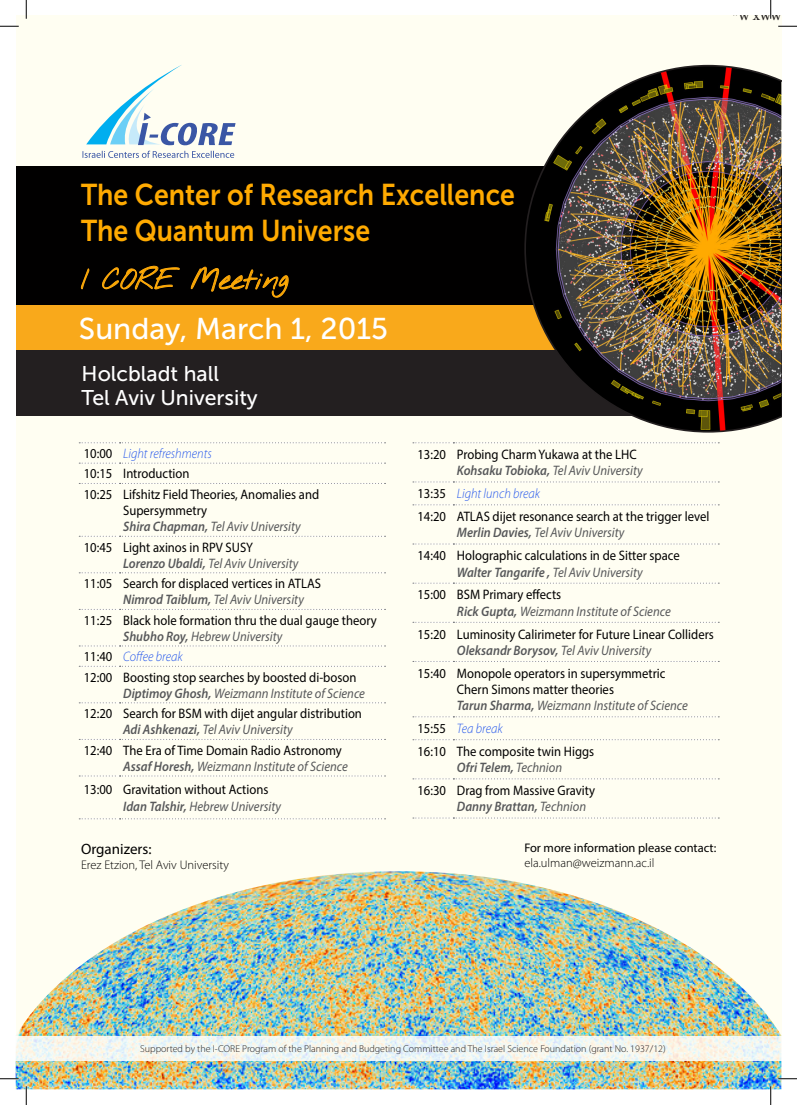
<style>
.page{position:relative;width:797px;height:1105px;background:#fff}
.page>*{position:absolute;margin:0;border:0;box-sizing:border-box;transform-origin:0 0}
.t1{font:30px/36px "Museo Sans 700";color:#ffaa01;scale:.89 1}
.t2{font:30px "Museo Sans 500";color:#fff}
.t3{font:28.75px "Nothing You Could Do";color:#ffaa01}
.t4{font:21.25px/23.8px "Museo Sans 500";color:#fff}
.t5{font:15px "Myriad Pro";color:#000}
.t6{font:15px "Adobe Hebrew";color:#231f20}
.name{font:13.75px "Myriad Pro";color:#000;scale:.92 1}
.name-2{font:italic 13.75px/16.2px "Myriad Pro";color:#57585a;scale:.92 1}
.name-3{font:italic 600 13.75px "Myriad Pro";color:#57585a;scale:.92 1}
.name-4{font:italic 300 13.75px "Myriad Pro";color:#2557ec;scale:.92 1}
.t7{font:12.5px/15px "Myriad Pro";color:#000}
.t8{font:300 12.5px "Myriad Pro";color:#000}
.t9{font:300 10px "Myriad Pro";color:#231f20}
.s1{font-weight:600}
.s2{font-style:normal;color:#000}
.s3{font-weight:400}
.s4{font-weight:300}
</style>
<div class="page">
<div style="left:16px;top:16px;width:765px;height:1063px;background:#fffef2"></div>
<img style="left:16px;top:871px;width:765px;height:218px">
<div style="left:16px;top:305px;width:765px;height:46px;background:#f9a91b"></div>
<div style="left:16px;top:351px;width:765px;height:65px;background:#231f20"></div>
<div style="left:16px;top:166px;width:765px;height:139px;background:#010000"></div>
<svg style="left:81px;top:268px;width:8px;height:22px"></svg>
<svg style="left:102px;top:265px;width:77px;height:25px"></svg>
<svg style="left:191px;top:266px;width:97px;height:32px"></svg>
<svg style="left:82px;top:151px;width:152px;height:7px"></svg>
<svg style="left:86px;top:65px;width:149px;height:80px"></svg>
<img style="left:524px;top:65px;width:257px;height:368px">
<svg style="left:16px;top:1036px;width:765px;height:25px;fill:#f3f6f3"></svg>
<svg style="left:79px;top:463px;width:306px;height:1px"></svg>
<svg style="left:79px;top:483px;width:306px;height:1px"></svg>
<svg style="left:79px;top:536px;width:306px;height:1px"></svg>
<svg style="left:79px;top:572px;width:306px;height:1px"></svg>
<svg style="left:79px;top:609px;width:306px;height:1px"></svg>
<svg style="left:79px;top:645px;width:306px;height:1px"></svg>
<svg style="left:79px;top:666px;width:306px;height:1px"></svg>
<svg style="left:79px;top:702px;width:306px;height:1px"></svg>
<svg style="left:79px;top:739px;width:306px;height:1px"></svg>
<svg style="left:79px;top:775px;width:306px;height:1px"></svg>
<svg style="left:79px;top:818px;width:306px;height:1px"></svg>
<svg style="left:79px;top:442px;width:306px;height:1px"></svg>
<svg style="left:413px;top:442px;width:306px;height:1px"></svg>
<svg style="left:413px;top:481px;width:306px;height:1px"></svg>
<svg style="left:413px;top:504px;width:306px;height:1px"></svg>
<svg style="left:413px;top:543px;width:306px;height:1px"></svg>
<svg style="left:413px;top:583px;width:306px;height:1px"></svg>
<svg style="left:413px;top:622px;width:306px;height:1px"></svg>
<svg style="left:413px;top:661px;width:306px;height:1px"></svg>
<svg style="left:413px;top:716px;width:306px;height:1px"></svg>
<svg style="left:413px;top:739px;width:306px;height:1px"></svg>
<svg style="left:413px;top:778px;width:306px;height:1px"></svg>
<svg style="left:413px;top:817px;width:306px;height:1px"></svg>
<svg style="left:0;top:25px;width:19px;height:2px"></svg>
<svg style="left:778px;top:25px;width:19px;height:2px"></svg>
<svg style="left:0;top:1078px;width:19px;height:1px"></svg>
<svg style="left:778px;top:1078px;width:19px;height:1px"></svg>
<svg style="left:25px;top:0;width:2px;height:19px"></svg>
<svg style="left:25px;top:1086px;width:2px;height:19px"></svg>
<svg style="left:770px;top:0;width:1px;height:19px"></svg>
<svg style="left:770px;top:1086px;width:1px;height:19px"></svg>
<p class="t6" style="left:733px;top:6px;width:60px">w׳ ׳ xwww</p>
<p class="t1" style="left:81px;top:177px;width:489px">The Center of Research Excellence<br>The Quantum Universe</p>
<p class="t3" style="left:190px;top:262px;width:100px">Meeting</p>
<p class="t3" style="left:102px;top:262px;width:74px">CORE</p>
<p class="t3" style="left:81px;top:262px;width:8px">I</p>
<p class="t2" style="left:79px;top:312px;width:310px">Sunday, March 1, 2015</p>
<p class="t4" style="left:82px;top:362px;width:178px">Holcbladt hall<br>Tel Aviv University</p>
<p class="name" style="left:84px;top:445px;width:33px">10:00</p>
<p class="name-4" style="left:123px;top:445px;width:98px">Light refreshments</p>
<p class="name" style="left:417px;top:446px;width:33px">13:20</p>
<p class="name" style="left:457px;top:446px;width:197px">Probing Charm Yukawa at the LHC</p>
<p class="name" style="left:84px;top:465px;width:33px">10:15</p>
<p class="name" style="left:84px;top:486px;width:33px">10:25</p>
<p class="name" style="left:123px;top:465px;width:74px">Introduction</p>
<p class="name" style="left:123px;top:486px;width:214px">Lifshitz Field Theories, Anomalies and</p>
<p class="name" style="left:417px;top:485px;width:33px">13:35</p>
<p class="name-2" style="left:457px;top:462px;width:203px"><span class="s1">Kohsaku Tobioka,</span> Tel Aviv University</p>
<p class="name-4" style="left:457px;top:485px;width:92px">Light lunch break</p>
<p class="name" style="left:84px;top:538px;width:33px">10:45</p>
<p class="name" style="left:84px;top:575px;width:33px">11:05</p>
<p class="name" style="left:84px;top:612px;width:33px">11:25</p>
<p class="name" style="left:84px;top:648px;width:33px">11:40</p>
<p class="name" style="left:84px;top:668px;width:33px">12:00</p>
<p class="name" style="left:84px;top:705px;width:33px">12:20</p>
<p class="name" style="left:84px;top:742px;width:33px">12:40</p>
<p class="name-2" style="left:123px;top:502px;width:194px"><span class="s2">Supersymmetry<br></span><span class="s1">Shira Chapman,</span> Tel Aviv University</p>
<p class="name" style="left:123px;top:538px;width:143px">Light axinos in RPV SUSY</p>
<p class="name-2" style="left:123px;top:555px;width:192px"><span class="s1">Lorenzo Ubaldi,</span> Tel Aviv University</p>
<p class="name" style="left:123px;top:575px;width:216px">Search for displaced vertices in ATLAS</p>
<p class="name-2" style="left:123px;top:591px;width:198px"><span class="s1">Nimrod Taiblum,</span> Tel Aviv University</p>
<p class="name" style="left:123px;top:612px;width:277px">Black hole formation thru the dual gauge theory</p>
<p class="name-2" style="left:123px;top:628px;width:175px"><span class="s1">Shubho Roy,</span> Hebrew University</p>
<p class="name-4" style="left:123px;top:648px;width:66px">Coffee break</p>
<p class="name" style="left:123px;top:668px;width:255px">Boosting stop searches by boosted di-boson</p>
<p class="name-2" style="left:123px;top:685px;width:264px"><span class="s1">Diptimoy Ghosh,</span> Weizmann Institute of Science</p>
<p class="name" style="left:123px;top:705px;width:261px">Search for BSM with dijet angular distribution</p>
<p class="name-2" style="left:123px;top:721px;width:186px"><span class="s1">Adi Ashkenazi,</span> Tel Aviv University</p>
<p class="name" style="left:123px;top:742px;width:239px">The Era ofTime Domain Radio Astronomy</p>
<p class="name" style="left:417px;top:508px;width:33px">14:20</p>
<p class="name" style="left:417px;top:547px;width:33px">14:40</p>
<p class="name" style="left:417px;top:586px;width:33px">15:00</p>
<p class="name" style="left:417px;top:625px;width:33px">15:20</p>
<p class="name" style="left:417px;top:665px;width:33px">15:40</p>
<p class="name" style="left:417px;top:720px;width:33px">15:55</p>
<p class="name" style="left:417px;top:743px;width:33px">16:10</p>
<p class="name" style="left:457px;top:508px;width:276px">ATLAS dijet resonance search at the trigger level</p>
<p class="name-2" style="left:457px;top:524px;width:184px"><span class="s1">Merlin Davies,</span> Tel Aviv University</p>
<p class="name" style="left:457px;top:547px;width:244px">Holographic calculations in de Sitter space</p>
<p class="name-2" style="left:457px;top:564px;width:203px"><span class="s1">Walter Tangarife ,</span> Tel Aviv University</p>
<p class="name" style="left:457px;top:586px;width:115px">BSM Primary effects</p>
<p class="name-2" style="left:457px;top:603px;width:234px"><span class="s1">Rick Gupta,</span> Weizmann Institute of Science</p>
<p class="name" style="left:457px;top:625px;width:281px">Luminosity Calirimeter for Future Linear Colliders</p>
<p class="name-3" style="left:457px;top:641px;width:213px">Oleksandr Borysov, <span class="s3">Tel Aviv University</span></p>
<p class="name" style="left:457px;top:665px;width:228px">Monopole operators in supersymmetric</p>
<p class="name-2" style="left:457px;top:681px;width:252px"><span class="s2">Chern Simons matter theories<br></span><span class="s1">Tarun Sharma,</span> Weizmann Institute of Science</p>
<p class="name-4" style="left:457px;top:720px;width:51px">Tea break</p>
<p class="name" style="left:457px;top:743px;width:151px">The composite twin Higgs</p>
<p class="name" style="left:84px;top:781px;width:33px">13:00</p>
<p class="name-2" style="left:123px;top:758px;width:246px"><span class="s1">Assaf Horesh,</span> Weizmann Institute of Science</p>
<p class="name" style="left:123px;top:781px;width:159px">Gravitation without Actions</p>
<p class="name" style="left:417px;top:782px;width:33px">16:30</p>
<p class="name-3" style="left:457px;top:759px;width:116px">Ofri Telem, <span class="s3">Technion</span></p>
<p class="name" style="left:457px;top:782px;width:152px">Drag from Massive Gravity</p>
<p class="name-2" style="left:123px;top:798px;width:173px"><span class="s1">Idan Talshir,</span> Hebrew University</p>
<p class="name-3" style="left:457px;top:798px;width:142px">Danny Brattan, <span class="s3">Technion</span></p>
<p class="t5" style="left:81px;top:840px;width:72px">Organizers:</p>
<p class="t8" style="left:81px;top:858px;width:149px">Erez Etzion, Tel Aviv University</p>
<p class="t7" style="left:524px;top:840px;width:193px">For more information please contact: <span class="s4">ela.ulman@weizmann.ac i l.</span></p>
<p class="t9" style="left:140px;top:1042px;width:527px">Supported by the -I CORE Program of the Planning and Budgeting Committee and The Israel Science Foundation (grant No. 1937/12(</p>
</div>
